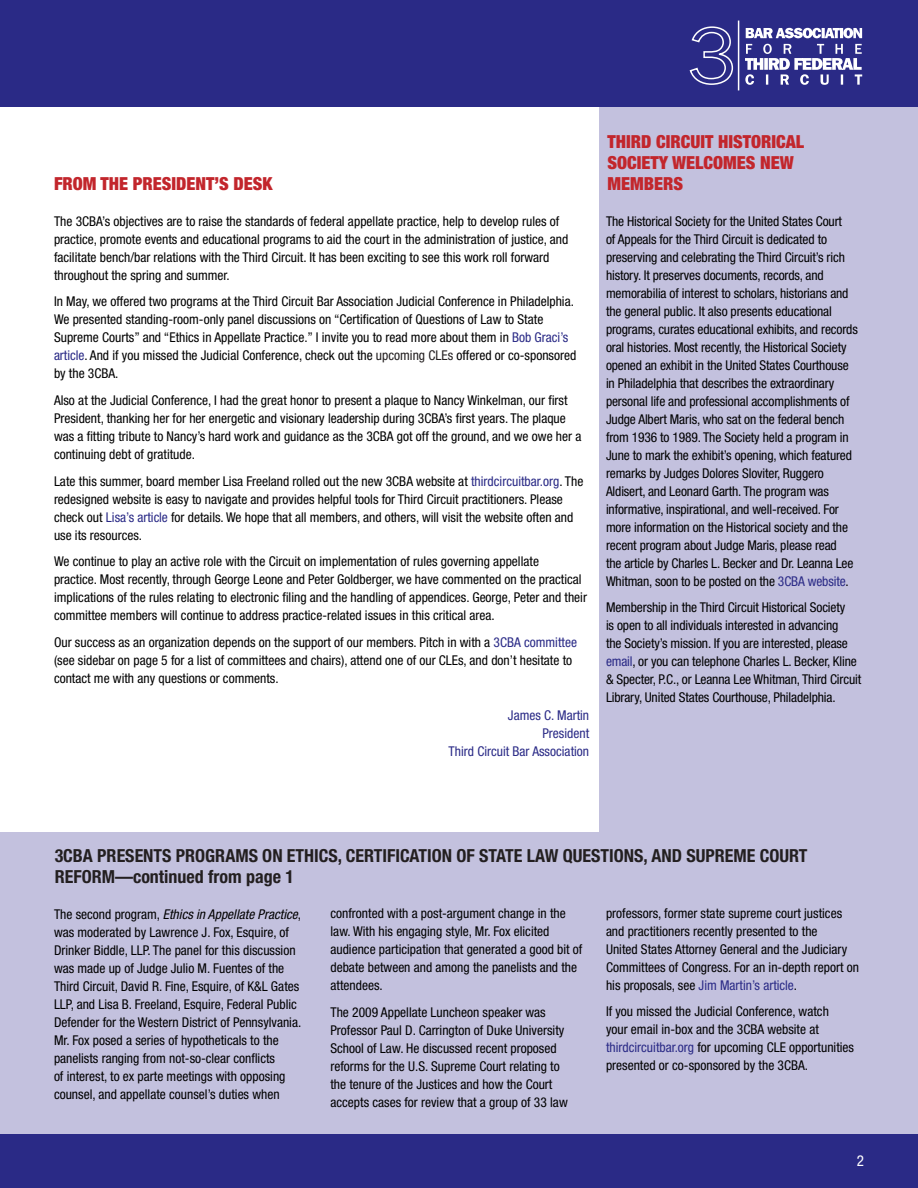
<style>
.page{position:relative;width:918px;height:1188px;background:#fff}
.page>*{position:absolute;margin:0;border:0;box-sizing:border-box;transform-origin:0 0}
.subheads{font:700 condensed 18px "Helvetica Neue LT Std";color:#231f20}
.t1{font:900 condensed 18px/21px "Helvetica Neue LT Std";color:#c2262c}
.in_this_issue{font:condensed 15px "Helvetica Neue LT Std";color:#fff}
.body{font:condensed 13.5px/18px "Helvetica Neue LT Std";color:#000}
.bylines{font:condensed 13.5px/18px "Helvetica Neue LT Std";color:#2a2a86;text-align:right}
.s1{color:#2a2a86}
.s2{color:#231f20}
.s3{font-style:italic}
</style>
<div class="page">
<div style="left:0;top:832px;width:918px;height:344px;background:#c3c1de"></div>
<div style="left:599px;top:102px;width:319px;height:735px;background:#c3c1de"></div>
<div style="left:0;top:1134px;width:918px;height:54px;background:#2a2a86"></div>
<div style="left:0;top:0;width:918px;height:107px;background:#2a2a86"></div>
<svg style="left:745px;top:44px;width:117px;height:41px"></svg>
<svg style="left:746px;top:28px;width:116px;height:10px"></svg>
<hr style="left:738px;top:21px;width:1px;height:69px;background:#fff">
<svg style="left:689px;top:26px;width:45px;height:59px"></svg>
<p class="t1" style="left:54px;top:173px;width:220px">FROM THE PRESIDENT’S DESK</p>
<p class="body" style="left:54px;top:212px;width:516px">The 3CBA’s objectives are to raise the standards of federal appellate practice, help to develop rules of practice, promote events and educational programs to aid the court in the administration of justice, and facilitate bench/bar relations with the Third Circuit. It has been exciting to see this work roll forward throughout the spring and summer.</p>
<p class="body" style="left:54px;top:292px;width:524px">In May, we offered two programs at the Third Circuit Bar Association Judicial Conference in Philadelphia.<br>We presented standing-room-only panel discussions on “Certification of Questions of Law to State Supreme Courts” and “Ethics in Appellate Practice.” I invite you to read more about them in <span class="s1">Bob Graci’s article</span>. And if you missed the Judicial Conference, check out the <span class="s2">upcoming CLEs</span> offered or co-sponsored by the 3CBA.</p>
<p class="body" style="left:54px;top:391px;width:529px">Also at the Judicial Conference, I had the great honor to present a plaque to Nancy Winkelman, our first President, thanking her for her energetic and visionary leadership during 3CBA’s first years. The plaque was a fitting tribute to Nancy’s hard work and guidance as the 3CBA got off the ground, and we owe her a continuing debt of gratitude.</p>
<p class="body" style="left:54px;top:472px;width:531px">Late this summer, board member Lisa Freeland rolled out the new 3CBA website at <span class="s1">thirdcircuitbar.org</span>. The redesigned website is easy to navigate and provides helpful tools for Third Circuit practitioners. Please check out <span class="s1">Lisa’s article</span> for details. We hope that all members, and others, will visit the website often and use its resources.</p>
<p class="body" style="left:54px;top:552px;width:535px">We continue to play an active role with the Circuit on implementation of rules governing appellate<br>practice. Most recently, through George Leone and Peter Goldberger, we have commented on the practical implications of the rules relating to electronic filing and the handling of appendices. George, Peter and their committee members will continue to address practice-related issues in this critical area.</p>
<p class="body" style="left:54px;top:633px;width:525px">Our success as an organization depends on the support of our members. Pitch in with a <span class="s1">3CBA committee </span>(see sidebar on page 5 for a list of committees and chairs), attend one of our CLEs, and don’t hesitate to contact me with any questions or comments.</p>
<p class="bylines" style="left:449px;top:706px;width:142px">James C. Martin<br>President<br>Third Circuit Bar Association</p>
<p class="t1" style="left:608px;top:130px;width:198px">THIRD CIRCUIT HISTORICAL<br>SOCI</p>
<p class="t1" style="left:608px;top:151px;width:188px;text-indent:34px">ETY WELCOMES NEW<br>MEMBERS</p>
<p class="body" style="left:606px;top:212px;width:253px">The Historical Society for the United States Court<br>of Appeals for the Third Circuit is dedicated to preserving and celebrating the Third Circuit’s rich history. It preserves documents, records, and memorabilia of interest to scholars, historians and the general public. It also presents educational programs, curates educational exhibits, and records oral histories. Most recently, the Historical Society opened an exhibit in the United States Courthouse in Philadelphia that describes the extraordinary personal life and professional accomplishments of Judge Albert Maris, who sat on the federal bench from 1936 to 1989. The Society held a program in June to mark the exhibit’s opening, which featured remarks by Judges Dolores Sloviter, Ruggero Aldisert, and Leonard Garth. The program was informative, inspirational, and well-received. For more information on the Historical society and the recent program about Judge Maris, please read<br>the article by Charles L. Becker and Dr. Leanna Lee Whitman, soon to be posted on the <span class="s1">3CBA website</span>.</p>
<p class="body" style="left:606px;top:598px;width:257px">Membership in the Third Circuit Historical Society<br>is open to all individuals interested in advancing<br>the Society’s mission. If you are interested, please <span class="s1">email</span>, or you can telephone Charles L. Becker, Kline &amp; Specter, P.C., or Leanna Lee Whitman, Third Circuit Library, United States Courthouse, Philadelphia.</p>
<p class="subheads" style="left:55px;top:845px;width:63px">3CBA PRESENTS</p>
<p class="subheads" style="left:176px;top:845px;width:51px">PROGRAMS</p>
<p class="subheads" style="left:262px;top:845px;width:43px">ON ETHICS</p>
<p class="subheads" style="left:338px;top:845px;width:27px">, CERTIFICATION</p>
<p class="subheads" style="left:456px;top:845px;width:42px">OF STATE</p>
<p class="subheads" style="left:527px;top:845px;width:56px">LAW QUESTIONS</p>
<p class="subheads" style="left:644px;top:845px;width:19px">, AND</p>
<p class="subheads" style="left:687px;top:845px;width:21px">SUPREME</p>
<p class="subheads" style="left:760px;top:845px;width:20px">COURT</p>
<p class="subheads" style="left:55px;top:866px;width:21px">REFORM</p>
<p class="subheads" style="left:115px;top:866px;width:181px">—CONTINUED FROM PAGE 1</p>
<p class="body" style="left:54px;top:905px;width:249px">The second program, <span class="s3">Ethics in Appellate Practice</span>, was moderated by Lawrence J. Fox, Esquire, of Drinker Biddle, LLP. The panel for this discussion was made up of Judge Julio M. Fuentes of the Third Circuit, David R. Fine, Esquire, of K&amp;L Gates LLP, and Lisa B. Freeland, Esquire, Federal Public Defender for the Western District of Pennsylvania.<br>Mr. Fox posed a series of hypotheticals to the panelists ranging from not-so-clear conflicts<br>of interest, to ex parte meetings with opposing counsel, and appellate counsel’s duties when</p>
<p class="body" style="left:330px;top:905px;width:253px">confronted with a post-argument change in the law. With his engaging style, Mr. Fox elicited audience participation that generated a good bit of debate between and among the panelists and the attendees.</p>
<p class="body" style="left:606px;top:904px;width:255px">professors, former state supreme court justices and practitioners recently presented to the<br>United States Attorney General and the Judiciary Committees of Congress. For an in-depth report on his proposals, see <span class="s1">Jim Martin’s article</span>.</p>
<p class="body" style="left:606px;top:1003px;width:250px">If you missed the Judicial Conference, watch<br>your email in-box and the 3CBA website at <span class="s1">thirdcircuitbar.org</span> for upcoming CLE opportunities presented or co-sponsored by the 3CBA.</p>
<p class="body" style="left:330px;top:1003px;width:239px">The 2009 Appellate Luncheon speaker was Professor Paul D. Carrington of Duke University School of Law. He discussed recent proposed reforms for the U.S. Supreme Court relating to the tenure of the Justices and how the Court accepts cases for review that a group of 33 law</p>
<p class="in_this_issue" style="left:857px;top:1152px;width:9px">2</p>
</div>
